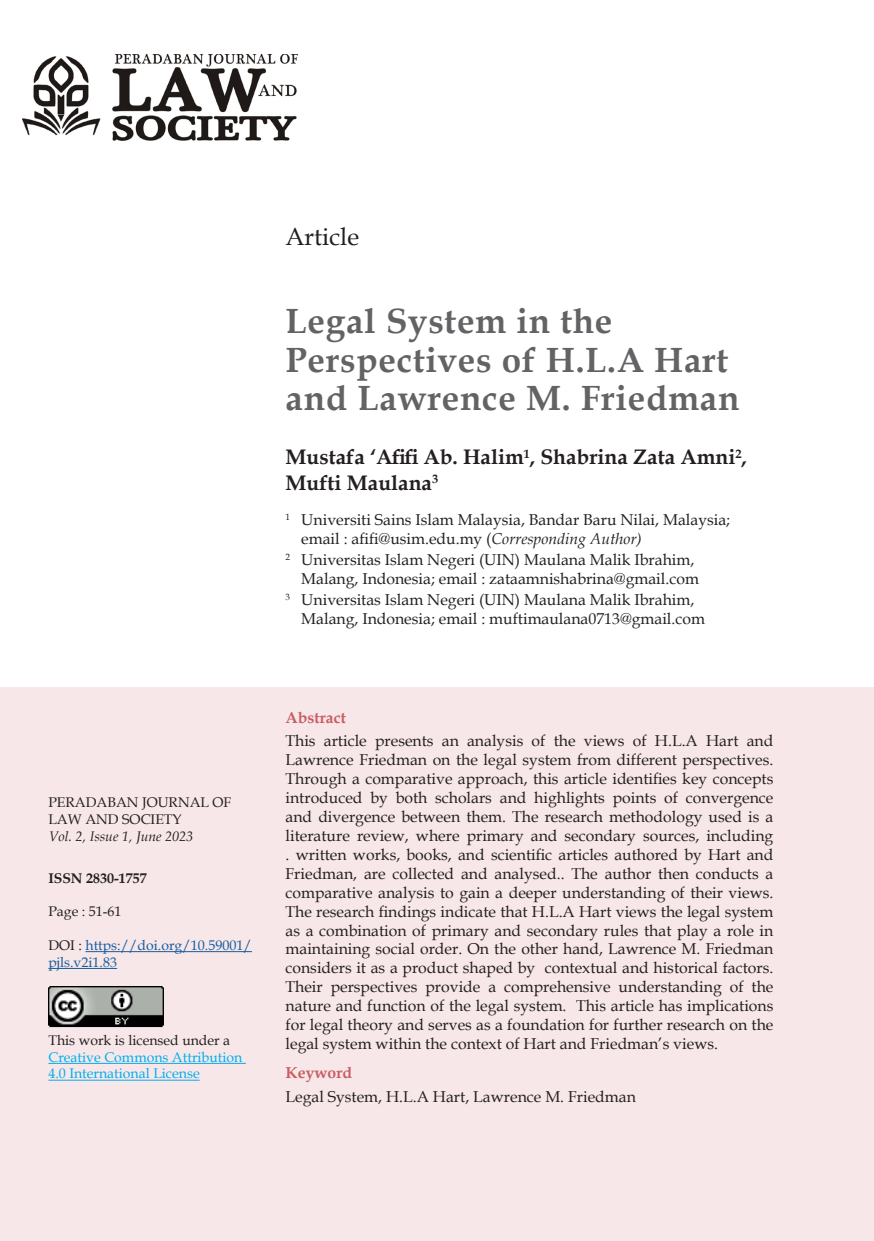
<style>
.page{position:relative;width:874px;height:1241px;background:#fff}
.page>*{position:absolute;margin:0;border:0;box-sizing:border-box;transform-origin:0 0}
.Judul{font:700 35px/38.5px "Book Antiqua";letter-spacing:.02em;color:#636366}
.t1{font:24.5px "Book Antiqua";color:#231f20}
.Depan_Nama_Penulis{font:700 21px/25.2px "Book Antiqua";color:#231f20}
.abstrak{font:15.75px/18.9px "Book Antiqua";color:#231f20}
.Judul_Abstrak{font:700 15.75px "Book Antiqua";color:#c95d61}
.t2{font:14px/16.8px "Book Antiqua";color:#00aeef}
.t3{font:14px/16.8px "Book Antiqua";color:#231f20}
.t4{font:14px/16.8px "Book Antiqua";color:#175d9e}
.t5{font:italic 14px "Book Antiqua";color:#231f20}
.t6{font:700 14px "Book Antiqua";color:#231f20}
.s1{color:#231f20}
.s2{font-style:italic}
</style>
<div class="page">
<div style="left:0;top:687px;width:873px;height:553px;background:#f7e7e8"></div>
<hr style="left:85px;top:951px;width:167px;height:1px;background:#175d9e">
<hr style="left:48px;top:967px;width:69px;height:1px;background:#175d9e">
<hr style="left:48px;top:1062px;width:198px;height:1px;background:#00aeef">
<hr style="left:48px;top:1079px;width:152px;height:1px;background:#00aeef">
<div style="left:48px;top:986px;width:115px;height:41px;background:#000"></div>
<img style="left:48px;top:986px;width:115px;height:40px">
<img style="left:22px;top:54px;width:275px;height:87px">
<p class="t3" style="left:48px;top:793px;width:184px">PERADABAN JOURNAL OF<br>LAW AND SOCIETY</p>
<p class="t5" style="left:48px;top:825px;width:146px">Vol. 2, Issue 1, June 2023</p>
<p class="t6" style="left:48px;top:868px;width:100px">ISSN 2830-1757</p>
<p class="t3" style="left:48px;top:902px;width:75px">Page : 51-61</p>
<p class="t4" style="left:48px;top:936px;width:205px"><span class="s1">DOI :</span> https://doi.org/10.59001/ pjls.v2i1.83</p>
<p class="t2" style="left:48px;top:1031px;width:195px"><span class="s1">This work is licensed under a<br></span>Creative Commons Attribution<br>4.0 International License</p>
<p class="t1" style="left:285px;top:219px;width:75px">Article</p>
<p class="Judul" style="left:285px;top:302px;width:455px">Legal System in the<br>Perspectives of H.L.A Hart and Lawrence M. Friedman</p>
<p class="Depan_Nama_Penulis" style="left:285px;top:444px;width:462px">Mustafa ‘Afifi Ab. Halim<sup>1</sup>, Shabrina Zata Amni<sup>2</sup>,<br>Mufti Maulana<sup>3</sup></p>
<p class="abstrak" style="left:301px;top:510px;width:430px;text-indent:-16px"><sup>1</sup> Universiti Sains Islam Malaysia, Bandar Baru Nilai, Malaysia; email : afifi@usim.edu.my (<span class="s2">Corresponding Author)</span></p>
<p class="abstrak" style="left:285px;top:550px;width:414px;text-align:right"><sup>2</sup> Universitas Islam Negeri (UIN) Maulana Malik Ibrahim,<br>Malang, Indonesia; email : zataamnishabrina@gmail.com</p>
<p class="abstrak" style="left:301px;top:589px;width:405px;text-indent:-16px"><sup>3</sup> Universitas Islam Negeri (UIN) Maulana Malik Ibrahim,<br>Malang, Indonesia; email : muftimaulana0713@gmail.com</p>
<p class="Judul_Abstrak" style="left:285px;top:706px;width:62px">Abstract</p>
<p class="abstrak" style="left:285px;top:731px;width:489px;text-align:justify">This article presents an analysis of the views of H.L.A Hart and Lawrence Friedman on the legal system from different perspectives.<br>Through a comparative approach, this article identifies key concepts introduced by both scholars and highlights points of convergence and divergence between them. The research methodology used is a literature review, where primary and secondary sources, including . written works, books, and scientific articles authored by Hart and Friedman, are collected and analysed.. The author then conducts a comparative analysis to gain a deeper understanding of their views.<br>The research findings indicate that H.L.A Hart views the legal system as a combination of primary and secondary rules that play a role in maintaining social order. On the other hand, Lawrence M. Friedman considers it as a product shaped by contextual and historical factors.<br>Their perspectives provide a comprehensive understanding of the nature and function of the legal system. This article has implications for legal theory and serves as a foundation for further research on the legal system within the context of Hart and Friedman’s views.</p>
<p class="Judul_Abstrak" style="left:285px;top:1061px;width:68px">Keyword</p>
<p class="abstrak" style="left:285px;top:1086px;width:351px">Legal System, H.L.A Hart, Lawrence M. Friedman</p>
</div>
